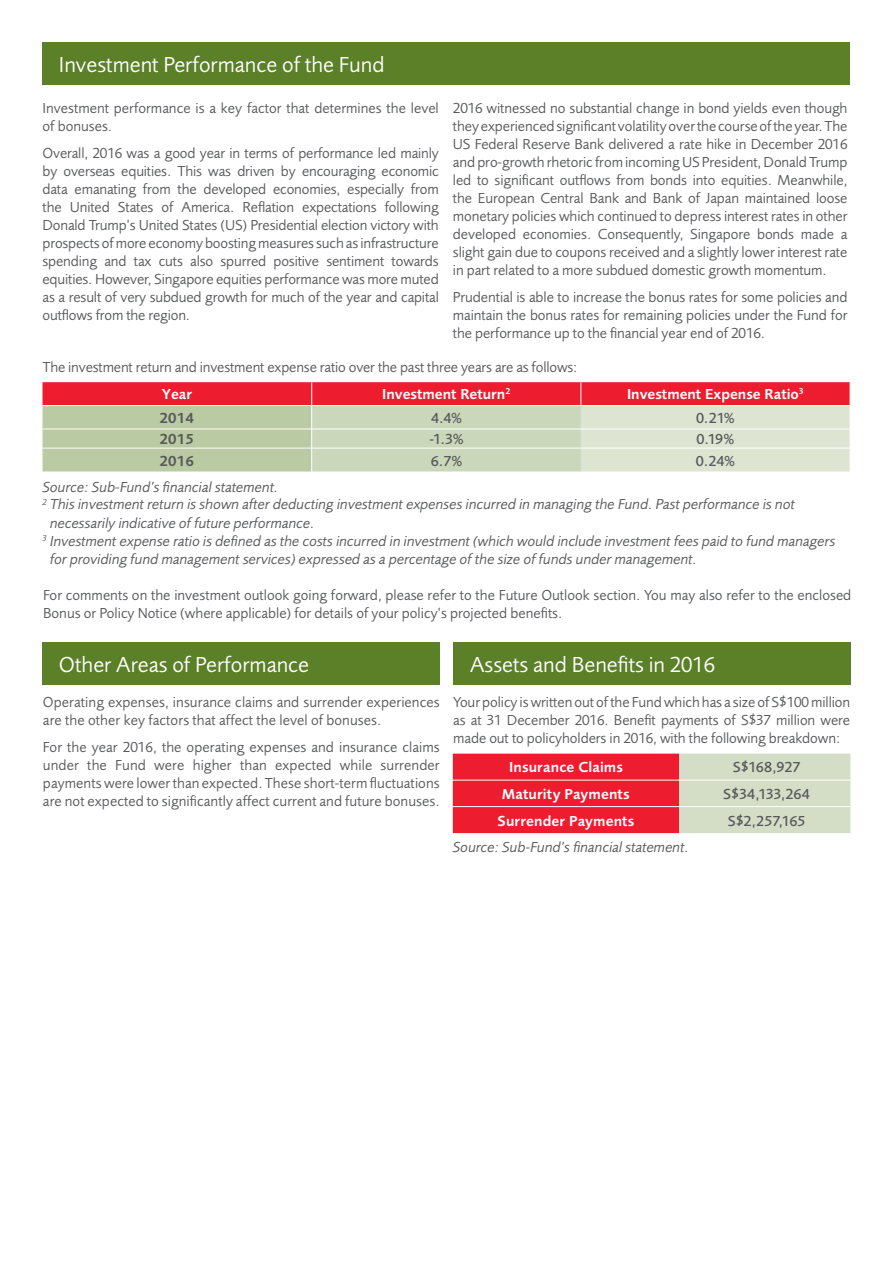
<style>
.page{position:relative;width:893px;height:1263px;background:#fff}
.page>*{position:absolute;margin:0;border:0;box-sizing:border-box;transform-origin:0 0}
.t1{font:22.5px "Pru Sans";color:#fff}
.t2{font:15px/18px "Pru Sans";color:#58595b;text-align:justify}
.t3{font:italic 15px "Pru Sans";color:#58595b}
.t4{font:600 15px "Pru Sans";color:#fff}
.t5{font:500 15px "Pru Sans";letter-spacing:-.01em;color:#58595b}
.t6{font:600 15px "Pru Sans";color:#58595b}
</style>
<div class="page">
<svg style="left:453px;top:754px;width:397px;height:79px;background:#e27070"></svg>
<hr style="left:453px;top:780px;width:226px;height:1px;background:#fff">
<hr style="left:679px;top:780px;width:171px;height:1px;background:#fff">
<hr style="left:453px;top:806px;width:226px;height:1px;background:#fff">
<hr style="left:679px;top:806px;width:171px;height:1px;background:#fff">
<div style="left:43px;top:42px;width:807px;height:43px;background:#5b8028"></div>
<div style="left:43px;top:642px;width:397px;height:42px;background:#5b8028"></div>
<div style="left:453px;top:642px;width:397px;height:42px;background:#5b8028"></div>
<svg style="left:43px;top:382px;width:807px;height:89px;background:#d5a899"></svg>
<h1 class="t1" style="left:59px;top:51px;width:327px">Investment Performance of the Fund</h1>
<p class="t2" style="left:43px;top:99px;width:398px">Investment performance is a key factor that determines the level of bonuses.</p>
<p class="t2" style="left:43px;top:144px;width:398px">Overall, 2016 was a good year in terms of performance led mainly by overseas equities. This was driven by encouraging economic data emanating from the developed economies, especially from the United States of America. Reflation expectations following Donald Trump’s United States (US) Presidential election victory with prospects of more economy boosting measures such as infrastructure spending and tax cuts also spurred positive sentiment towards equities. However, Singapore equities performance was more muted as a result of very subdued growth for much of the year and capital outflows from the region.</p>
<p class="t2" style="left:453px;top:99px;width:396px">2016 witnessed no substantial change in bond yields even though they experienced significant volatility over the course of the year. The US Federal Reserve Bank delivered a rate hike in December 2016 and pro-growth rhetoric from incoming US President, Donald Trump led to significant outflows from bonds into equities. Meanwhile, the European Central Bank and Bank of Japan maintained loose monetary policies which continued to depress interest rates in other developed economies. Consequently, Singapore bonds made a slight gain due to coupons received and a slightly lower interest rate in part related to a more subdued domestic growth momentum.</p>
<p class="t2" style="left:453px;top:288px;width:396px">Prudential is able to increase the bonus rates for some policies and maintain the bonus rates for remaining policies under the Fund for the performance up to the financial year end of 2016.</p>
<p class="t2" style="left:43px;top:358px;width:536px">The investment return and investment expense ratio over the past three years are as follows:</p>
<p class="t4" style="left:162px;top:386px;width:32px">Year</p>
<p class="t4" style="left:382px;top:386px;width:130px">Investment Return<sup>2</sup></p>
<p class="t4" style="left:627px;top:386px;width:178px">Investment Expense Ratio<sup>3</sup></p>
<p class="t6" style="left:160px;top:409px;width:36px">2014</p>
<p class="t5" style="left:431px;top:409px;width:32px">4.4%</p>
<p class="t5" style="left:696px;top:409px;width:40px">0.21%</p>
<p class="t6" style="left:160px;top:430px;width:36px">2015</p>
<p class="t5" style="left:429px;top:430px;width:36px">-1.3%</p>
<p class="t5" style="left:697px;top:430px;width:39px">0.19%</p>
<p class="t6" style="left:160px;top:452px;width:36px">2016</p>
<p class="t5" style="left:431px;top:452px;width:33px">6.7%</p>
<p class="t5" style="left:696px;top:452px;width:40px">0.24%</p>
<p class="t3" style="left:43px;top:478px;width:238px">Source: Sub-Fund’s financial statement.</p>
<p class="t3" style="left:43px;top:496px;width:754px"><sup>2</sup> This investment return is shown after deducting investment expenses incurred in managing the Fund. Past performance is not</p>
<p class="t3" style="left:50px;top:514px;width:266px">necessarily indicative of future performance.</p>
<p class="t3" style="left:43px;top:532px;width:795px"><sup>3</sup> Investment expense ratio is defined as the costs incurred in investment (which would include investment fees paid to fund managers</p>
<p class="t3" style="left:50px;top:550px;width:649px">for providing fund management services) expressed as a percentage of the size of funds under management.</p>
<p class="t2" style="left:43px;top:586px;width:810px">For comments on the investment outlook going forward, please refer to the Future Outlook section. You may also refer to the enclosed<br>Bonus or Policy Notice (where applicable) for details of your policy’s projected benefits.</p>
<h1 class="t1" style="left:59px;top:651px;width:252px">Other Areas of Performance</h1>
<h1 class="t1" style="left:470px;top:651px;width:246px">Assets and Benefits in 2016</h1>
<p class="t2" style="left:43px;top:693px;width:398px">Operating expenses, insurance claims and surrender experiences are the other key factors that affect the level of bonuses.</p>
<p class="t2" style="left:43px;top:738px;width:398px">For the year 2016, the operating expenses and insurance claims under the Fund were higher than expected while surrender payments were lower than expected. These short-term fluctuations are not expected to significantly affect current and future bonuses.</p>
<p class="t2" style="left:453px;top:693px;width:399px">Your policy is written out of the Fund which has a size of S$100 million as at 31 December 2016. Benefit payments of S$37 million were made out to policyholders in 2016, with the following breakdown:</p>
<p class="t4" style="left:509px;top:758px;width:115px">Insurance Claims</p>
<p class="t5" style="left:733px;top:759px;width:69px">S$168,927</p>
<p class="t4" style="left:502px;top:785px;width:129px">Maturity Payments</p>
<p class="t5" style="left:723px;top:785px;width:88px">S$34,133,264</p>
<p class="t4" style="left:498px;top:812px;width:138px">Surrender Payments</p>
<p class="t5" style="left:728px;top:812px;width:79px">S$2,257,165</p>
<p class="t3" style="left:453px;top:839px;width:238px">Source: Sub-Fund’s financial statement.</p>
</div>
